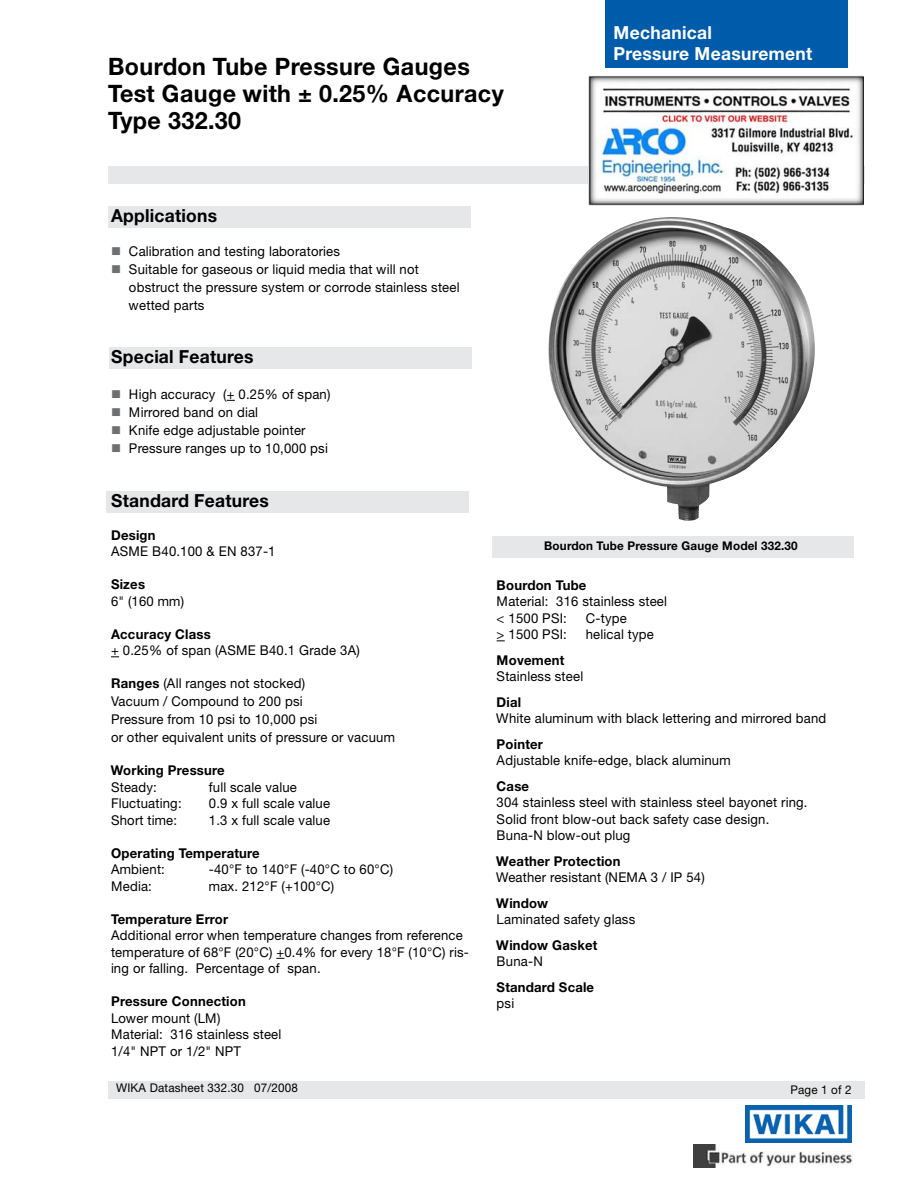
<style>
.page{position:relative;width:918px;height:1188px;background:#fff}
.page>*{position:absolute;margin:0;border:0;box-sizing:border-box;transform-origin:0 0}
.t1{font:700 24px/27px "Helvetica Neue";color:#000}
.t2{font:700 18px "Helvetica Neue";color:#000}
.t3{font:700 18px/21.6px "Helvetica Neue";color:#fff}
.t4{font:13.5px/18px "Helvetica Neue";color:#000}
.t5{font:700 13.5px "Helvetica Neue";color:#000}
.t6{font:700 12px "Helvetica Neue";color:#000}
.t7{font:12px "Helvetica Neue";color:#000}
.s1{font-weight:700}
</style>
<div class="page">
<img style="left:745px;top:1106px;width:106px;height:36px">
<img style="left:693px;top:1145px;width:160px;height:23px">
<div style="left:108px;top:1081px;width:756px;height:17px;background:#e6e7e8"></div>
<div style="left:108px;top:167px;width:756px;height:17px;background:#e6e7e8"></div>
<div style="left:606px;top:0;width:242px;height:68px;background:#005bab"></div>
<div style="left:492px;top:537px;width:361px;height:21px;background:#e6e7e8"></div>
<div style="left:108px;top:206px;width:362px;height:21px;background:#e6e7e8"></div>
<div style="left:109px;top:347px;width:362px;height:21px;background:#e6e7e8"></div>
<div style="left:106px;top:491px;width:362px;height:21px;background:#e6e7e8"></div>
<img style="left:548px;top:217px;width:267px;height:304px">
<img style="left:589px;top:76px;width:275px;height:129px">
<h1 class="t1" style="left:108px;top:55px;width:398px">Bourdon Tube Pressure Gauges<br>Test Gauge with ± 0.25% Accuracy<br>Type 332.30</h1>
<h2 class="t2" style="left:111px;top:209px;width:108px">Applications</h2>
<p class="t4" style="left:129px;top:244px;width:332px">Calibration and testing laboratories<br>Suitable for gaseous or liquid media that will not obstruct the pressure system or corrode stainless steel wetted parts</p>
<h2 class="t2" style="left:111px;top:350px;width:144px">Special Features</h2>
<p class="t4" style="left:129px;top:386px;width:203px">High accuracy (+ 0.25% of span)<br>Mirrored band on dial<br>Knife edge adjustable pointer<br>Pressure ranges up to 10,000 psi</p>
<h2 class="t2" style="left:111px;top:494px;width:160px">Standard Features</h2>
<h2 class="t3" style="left:613px;top:23px;width:201px">Mechanical<br>Pressure Measurement</h2>
<p class="t5" style="left:111px;top:530px;width:46px">Design</p>
<p class="t4" style="left:111px;top:544px;width:166px">ASME B40.100 &amp; EN 837-1</p>
<p class="t5" style="left:111px;top:580px;width:36px">Sizes</p>
<p class="t4" style="left:111px;top:593px;width:75px">6" (160 mm)</p>
<p class="t5" style="left:111px;top:629px;width:101px">Accuracy Class</p>
<p class="t4" style="left:111px;top:643px;width:250px">+ 0.25% of span (ASME B40.1 Grade 3A)</p>
<p class="t4" style="left:111px;top:676px;width:286px"><span class="s1">Ranges</span> (All ranges not stocked)<br>Vacuum / Compound to 200 psi<br>Pressure from 10 psi to 10,000 psi<br>or other equivalent units of pressure or vacuum</p>
<p class="t5" style="left:111px;top:766px;width:115px">Working Pressure</p>
<p class="t4" style="left:111px;top:779px;width:48px">Steady:</p>
<p class="t4" style="left:209px;top:779px;width:90px">full scale value</p>
<p class="t4" style="left:111px;top:796px;width:72px">Fluctuating:</p>
<p class="t4" style="left:209px;top:796px;width:123px">0.9 x full scale value</p>
<p class="t4" style="left:111px;top:812px;width:68px">Short time:</p>
<p class="t4" style="left:209px;top:812px;width:123px">1.3 x full scale value</p>
<p class="t5" style="left:111px;top:848px;width:150px">Operating Temperature</p>
<p class="t4" style="left:111px;top:862px;width:56px">Ambient:</p>
<p class="t4" style="left:209px;top:862px;width:186px">-40°F to 140°F (-40°C to 60°C)</p>
<p class="t4" style="left:111px;top:878px;width:43px">Media:</p>
<p class="t4" style="left:209px;top:878px;width:127px">max. 212°F (+100°C)</p>
<p class="t5" style="left:111px;top:914px;width:119px">Temperature Error</p>
<p class="t4" style="left:111px;top:929px;width:360px;line-height:16.5px">Additional error when temperature changes from reference temperature of 68°F (20°C) +0.4% for every 18°F (10°C) ris&shy;ing or falling. Percentage of span.</p>
<p class="t5" style="left:111px;top:997px;width:137px">Pressure Connection</p>
<p class="t4" style="left:111px;top:1011px;width:172px;line-height:16.5px">Lower mount (LM)<br>Material: 316 stainless steel<br>1/4" NPT or 1/2" NPT</p>
<p class="t6" style="left:544px;top:541px;width:255px">Bourdon Tube Pressure Gauge Model 332.30</p>
<p class="t5" style="left:497px;top:580px;width:92px">Bourdon Tube</p>
<p class="t4" style="left:497px;top:595px;width:172px;line-height:16.5px">Material: 316 stainless steel &lt; 1500 PSI:</p>
<p class="t4" style="left:586px;top:611px;width:43px">C-type</p>
<p class="t4" style="left:497px;top:627px;width:72px">&gt; 1500 PSI:</p>
<p class="t4" style="left:586px;top:627px;width:70px">helical type</p>
<p class="t5" style="left:497px;top:655px;width:69px">Movement</p>
<p class="t4" style="left:497px;top:669px;width:88px">Stainless steel</p>
<p class="t5" style="left:497px;top:697px;width:26px">Dial</p>
<p class="t4" style="left:497px;top:711px;width:331px">White aluminum with black lettering and mirrored band</p>
<p class="t5" style="left:497px;top:739px;width:48px">Pointer</p>
<p class="t4" style="left:497px;top:753px;width:236px">Adjustable knife-edge, black aluminum</p>
<p class="t5" style="left:497px;top:781px;width:34px">Case</p>
<p class="t4" style="left:497px;top:796px;width:313px;line-height:16.5px">304 stainless steel with stainless steel bayonet ring.<br>Solid front blow-out back safety case design.<br>Buna-N blow-out plug</p>
<p class="t5" style="left:497px;top:856px;width:126px">Weather Protection</p>
<p class="t4" style="left:497px;top:870px;width:210px">Weather resistant (NEMA 3 / IP 54)</p>
<p class="t5" style="left:497px;top:898px;width:53px">Window</p>
<p class="t4" style="left:497px;top:912px;width:140px">Laminated safety glass</p>
<p class="t5" style="left:497px;top:940px;width:102px">Window Gasket</p>
<p class="t4" style="left:497px;top:954px;width:48px">Buna-N</p>
<p class="t5" style="left:497px;top:982px;width:99px">Standard Scale</p>
<p class="t4" style="left:497px;top:996px;width:19px">psi</p>
<p class="t7" style="left:116px;top:1083px;width:183px">WIKA Datasheet 332.30 07/2008</p>
<p class="t7" style="left:790px;top:1086px;width:63px">Page 1 of 2</p>
</div>
